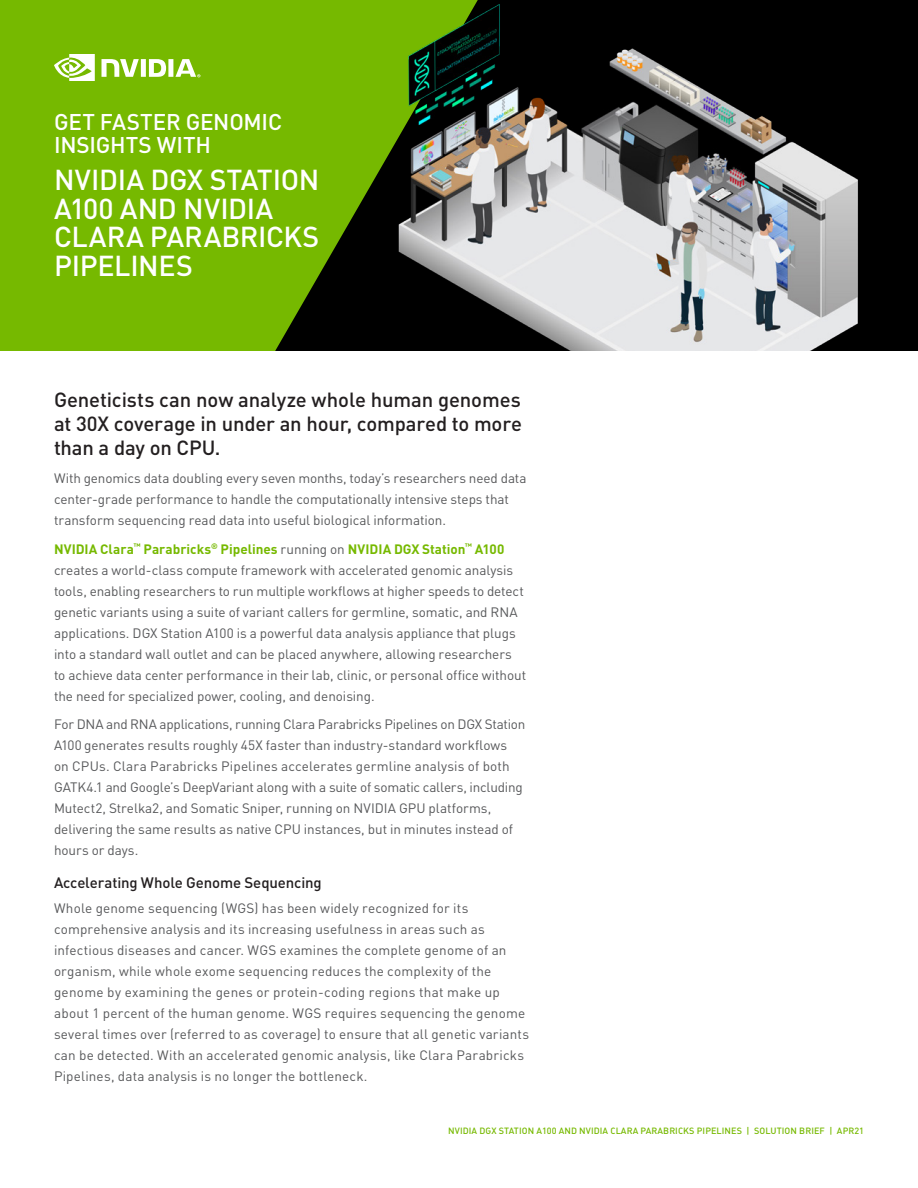
<style>
.page{position:relative;width:918px;height:1188px;background:#fff}
.page>*{position:absolute;margin:0;border:0;box-sizing:border-box;transform-origin:0 0}
.H0__Green_Bar_Title{font:500 28.5px/28.5px "DIN Pro";letter-spacing:-.01em;color:#fff}
.H0_Title_Small_subhe{font:500 22.5px/22.5px "DIN Pro";letter-spacing:-.01em;color:#fff}
.H2_Title_Case_13_5_1{font:500 20.25px/24px "DIN Pro";letter-spacing:-.01em;color:#231f20;text-align:justify}
.H4_Title_Case_10_12{font:500 15px "DIN Pro";letter-spacing:-.01em;color:#231f20}
.Body_Text_9_13_-_GRE{font:13.5px/21px "DIN Pro";color:#57585a}
.t1{font:500 9px "DIN Pro";letter-spacing:.01em;color:#76b900}
.s1{font-weight:700;color:#76b900}
</style>
<div class="page">
<div style="left:0;top:0;width:298px;height:351px;background:#76b900"></div>
<svg style="left:102px;top:59px;width:98px;height:18px"></svg>
<svg style="left:54px;top:54px;width:41px;height:27px"></svg>
<img style="left:298px;top:0;width:620px;height:351px">
<p class="H0_Title_Small_subhe" style="left:54px;top:110px;width:230px">GET FASTER GENOMIC<br>INSIGHTS WITH</p>
<p class="H0__Green_Bar_Title" style="left:54px;top:165px;width:267px">NVIDIA DGX STATION<br>A100 AND NVIDIA<br>CLARA PARABRICKS<br>PIPELINES</p>
<h2 class="H2_Title_Case_13_5_1" style="left:54px;top:387px;width:470px">Geneticists can now analyze whole human genomes at 30X coverage in under an hour, compared to more than a day on CPU.</h2>
<p class="Body_Text_9_13_-_GRE" style="left:54px;top:468px;width:474px">With genomics data doubling every seven months, today’s researchers need data center-grade performance to handle the computationally intensive steps that transform sequencing read data into useful biological information.</p>
<p class="Body_Text_9_13_-_GRE" style="left:54px;top:538px;width:474px"><span class="s1">NVIDIA Clara</span><sup>™</sup> <span class="s1">Parabricks</span><sup>®</sup> <span class="s1">Pipelines</span> running on <span class="s1">NVIDIA DGX Station</span><sup>™</sup> <span class="s1">A100 </span>creates a world-class compute framework with accelerated genomic analysis tools, enabling researchers to run multiple workflows at higher speeds to detect genetic variants using a suite of variant callers for germline, somatic, and RNA applications. DGX Station A100 is a powerful data analysis appliance that plugs into a standard wall outlet and can be placed anywhere, allowing researchers to achieve data center performance in their lab, clinic, or personal office without the need for specialized power, cooling, and denoising.</p>
<p class="Body_Text_9_13_-_GRE" style="left:54px;top:714px;width:473px">For DNA and RNA applications, running Clara Parabricks Pipelines on DGX Station A100 generates results roughly 45X faster than industry-standard workflows on CPUs. Clara Parabricks Pipelines accelerates germline analysis of both GATK4.1 and Google’s DeepVariant along with a suite of somatic callers, including Mutect2, Strelka2, and Somatic Sniper, running on NVIDIA GPU platforms, delivering the same results as native CPU instances, but in minutes instead of hours or days.</p>
<h4 class="H4_Title_Case_10_12" style="left:54px;top:872px;width:269px">Accelerating Whole Genome Sequencing</h4>
<p class="Body_Text_9_13_-_GRE" style="left:54px;top:897px;width:477px">Whole genome sequencing (WGS) has been widely recognized for its comprehensive analysis and its increasing usefulness in areas such as infectious diseases and cancer. WGS examines the complete genome of an organism, while whole exome sequencing reduces the complexity of the genome by examining the genes or protein-coding regions that make up about 1 percent of the human genome. WGS requires sequencing the genome several times over (referred to as coverage) to ensure that all genetic variants can be detected. With an accelerated genomic analysis, like Clara Parabricks Pipelines, data analysis is no longer the bottleneck.</p>
<p class="t1" style="left:448px;top:1125px;width:417px">NVIDIA DGX STATION A100 AND NVIDIA CLARA PARABRICKS PIPELINES | SOLUTION BRIEF | Apr21</p>
</div>
